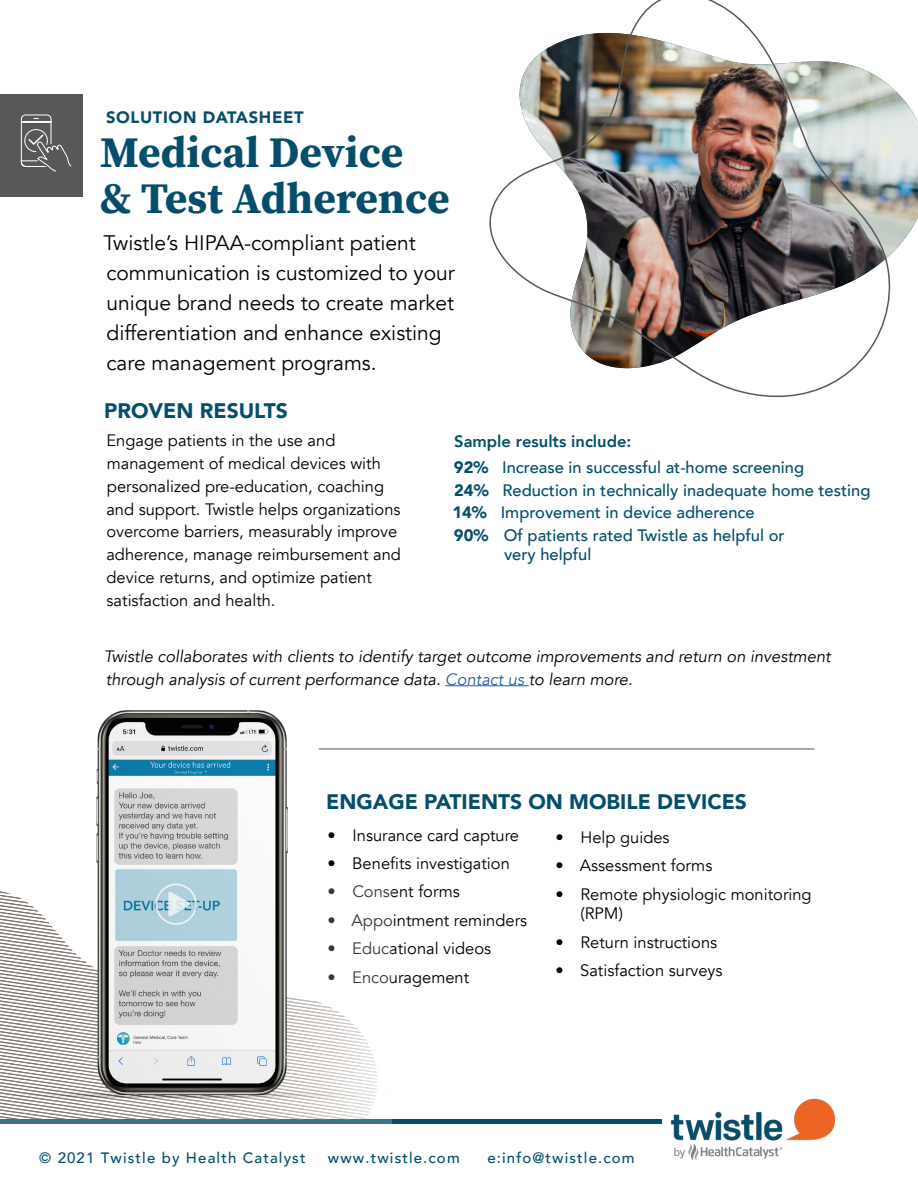
<style>
.page{position:relative;width:918px;height:1188px;background:#fff}
.page>*{position:absolute;margin:0;border:0;box-sizing:border-box;transform-origin:0 0}
.t1{font:700 43.5px/46.2px "Source Serif Pro";color:#054e6b}
.t2{font:21px/30px "Avenir";color:#000}
.t3{font:900 21px "Avenir";color:#054e6b}
.t4{font:16.5px/22.8px "Avenir";color:#000}
.t5{font:500 16.5px/22.5px "Avenir";color:#024e6c}
.t6{font:italic 16.5px/22.8px "Avenir";color:#000}
.t7{font:800 16.5px "Avenir";color:#024e6c}
.t8{font:900 16.5px "Avenir";letter-spacing:.04em;color:#054e6b}
.t9{font:500 15px "Avenir";letter-spacing:.075em;color:#054e6b}
.s1{font-weight:900}
.s2{color:#215e9e}
</style>
<div class="page">
<div style="left:1px;top:94px;width:82px;height:102px;background:#585956"></div>
<hr style="left:445px;top:685px;width:84px;height:1px;background:#215e9e">
<hr style="left:0;top:1119px;width:661px;height:4px;background:#054e6b">
<hr style="left:319px;top:749px;width:495px;height:1px;background:#585956">
<svg style="left:20px;top:114px;width:52px;height:58px"></svg>
<img style="left:0;top:891px;width:392px;height:233px">
<img style="left:897px;top:92px;width:21px;height:156px">
<img style="left:489px;top:0;width:408px;height:398px">
<img style="left:86px;top:710px;width:214px;height:385px">
<img style="left:639px;top:1098px;width:197px;height:63px">
<p class="t8" style="left:106px;top:103px;width:199px">SOLUTION DATASHEET</p>
<h1 class="t1" style="left:100px;top:128px;width:351px">Medical Device<br>&amp; Test Adherence</h1>
<p class="t2" style="left:104px;top:229px;width:353px">Twistle’s HIPAA-compliant patient communication is customized to your unique brand needs to create market differentiation and enhance existing care management programs.</p>
<p class="t3" style="left:104px;top:393px;width:185px">PROVEN RESULTS</p>
<p class="t4" style="left:106px;top:429px;width:296px">Engage patients in the use and management of medical devices with personalized pre-education, coaching and support. Twistle helps organizations overcome barriers, measurably improve adherence, manage reimbursement and device returns, and optimize patient satisfaction and health.</p>
<p class="t7" style="left:454px;top:429px;width:179px">Sample results include:</p>
<p class="t5" style="left:452px;top:456px;width:419px"><span class="s1">92%</span> Increase in successful at-home screening<br><span class="s1">24%</span> Reduction in technically inadequate home testing <span class="s1">14%</span> Improvement in device adherence<br><span class="s1">90%</span> Of patients rated Twistle as helpful or</p>
<p class="t5" style="left:504px;top:543px;width:89px">very helpful</p>
<p class="t6" style="left:104px;top:645px;width:729px">Twistle collaborates with clients to identify target outcome improvements and return on investment through analysis of current performance data. <span class="s2">Contact us</span> to learn more.</p>
<p class="t3" style="left:326px;top:784px;width:422px">ENGAGE PATIENTS ON MOBILE DEVICES</p>
<p class="t4" style="left:327px;top:824px;width:193px">• Insurance card capture</p>
<p class="t4" style="left:327px;top:852px;width:184px">• Benefits investigation</p>
<p class="t4" style="left:327px;top:881px;width:134px">• Consent forms</p>
<p class="t4" style="left:327px;top:909px;width:201px">• Appointment reminders</p>
<p class="t4" style="left:327px;top:938px;width:165px">• Educational videos</p>
<p class="t4" style="left:327px;top:966px;width:143px">• Encouragement</p>
<p class="t4" style="left:556px;top:826px;width:116px">• Help guides</p>
<p class="t4" style="left:556px;top:854px;width:158px">• Assessment forms</p>
<p class="t4" style="left:580px;top:884px;width:233px;line-height:19.8px;text-indent:-25px">• Remote physiologic monitoring (RPM)</p>
<p class="t4" style="left:556px;top:931px;width:163px">• Return instructions</p>
<p class="t4" style="left:556px;top:960px;width:169px">• Satisfaction surveys</p>
<p class="t9" style="left:39px;top:1145px;width:268px">© 2021 Twistle by Health Catalyst</p>
<p class="t9" style="left:328px;top:1145px;width:133px">www.twistle.com</p>
<p class="t9" style="left:487px;top:1145px;width:149px">e:info@twistle.com</p>
</div>
